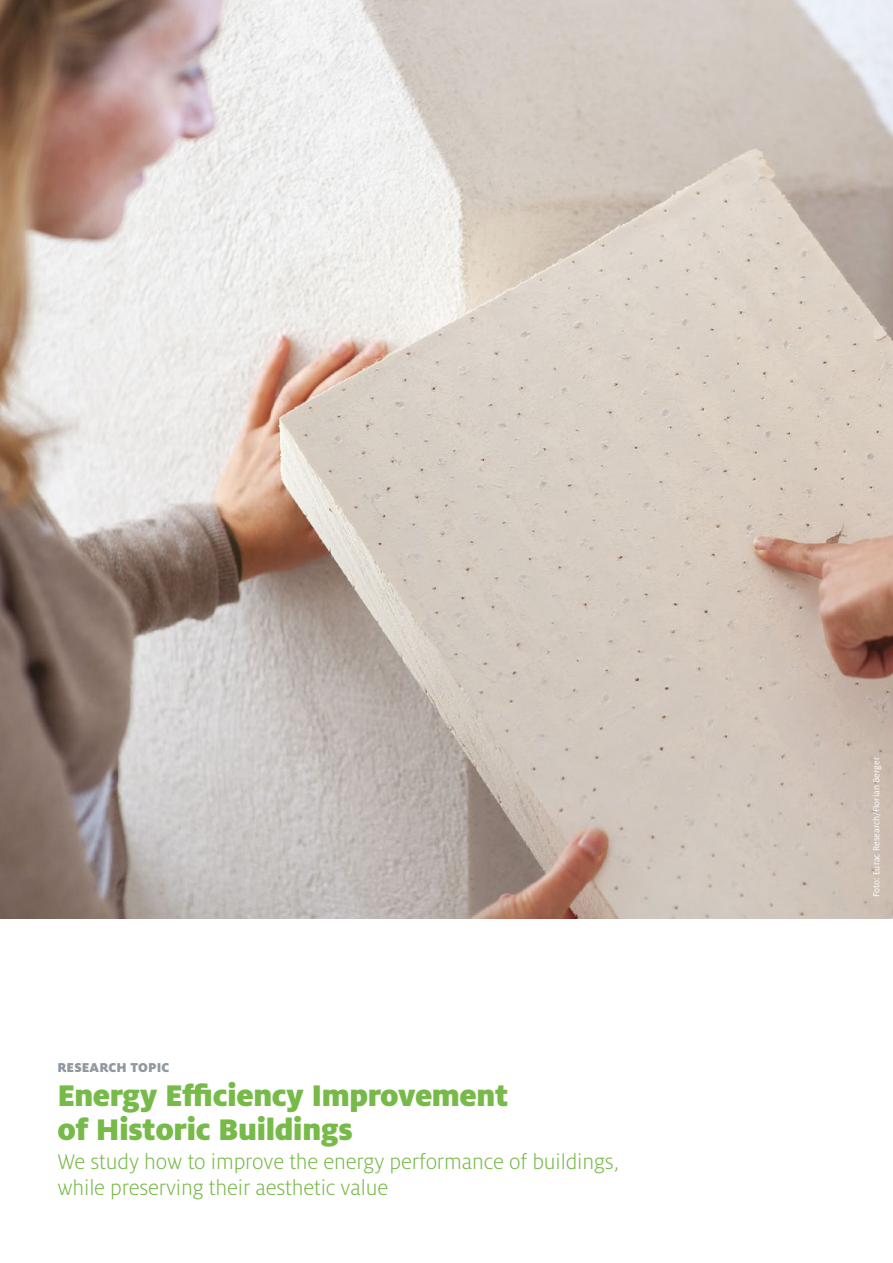
<style>
.page{position:relative;width:893px;height:1263px;background:#fff}
.page>*{position:absolute;margin:0;border:0;box-sizing:border-box;transform-origin:0 0}
.t1{font:900 33px/34px "Milo Pro";letter-spacing:-.015em;color:#78ba49}
.t2{font:300 23.25px/25.5px "Milo Pro";letter-spacing:-.005em;color:#78ba49}
.t3{font:900 14.25px "Milo Pro";letter-spacing:.01em;color:#9098a0}
.t4{font:9.75px "Milo Pro";color:#fff}
</style>
<div class="page">
<img style="left:0;top:0;width:893px;height:918px">
<p class="t3" style="left:57px;top:1059px;width:114px">RESEARCH TOPIC</p>
<h1 class="t1" style="left:57px;top:1078px;width:453px">Energy Efficiency Improvement of Historic Buildings</h1>
<p class="t2" style="left:57px;top:1149px;width:563px">We study how to improve the energy performance of buildings, while preserving their aesthetic value</p>
<p class="t4" style="left:871px;top:897px;width:142px;rotate:-90deg">Foto: Eurac Research/Florian Berger</p>
</div>
